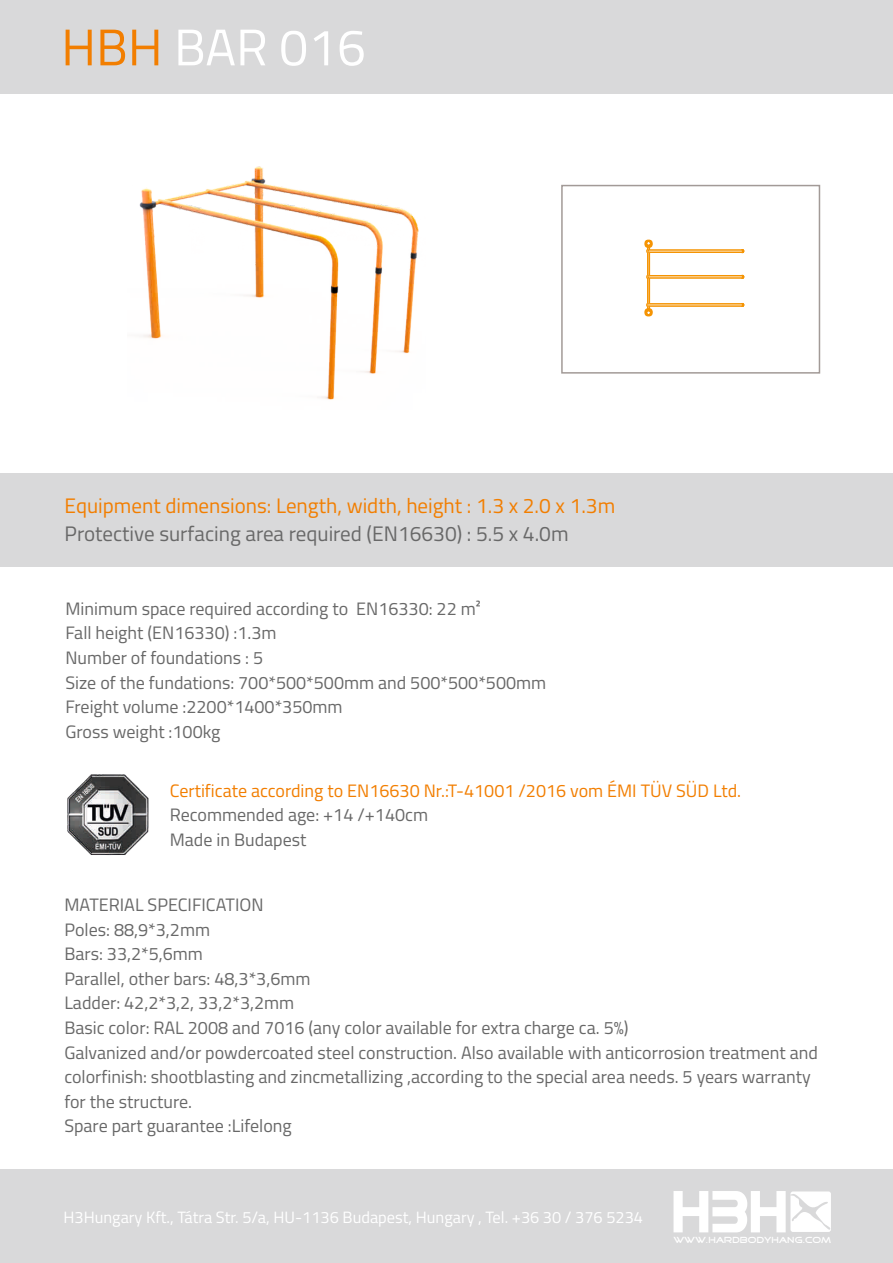
<style>
.page{position:relative;width:893px;height:1263px;background:#fff}
.page>*{position:absolute;margin:0;border:0;box-sizing:border-box;transform-origin:0 0}
.t1{font:51.6px "Titillium";color:#fff}
.t2{font:21px "Titillium";color:#f27e00}
.t3{font:21px "Titillium";color:#686868}
.t4{font:18px/24.6px "Titillium";color:#686868}
.t5{font:18px "Titillium";color:#f27e00}
.t6{font:16.35px "Titillium";color:#fff}
.t7{font:9px "Good Times";color:#fff}
.s1{color:#f27e00}
</style>
<div class="page">
<div style="left:561px;top:185px;width:259px;height:189px;border:2px solid #a29a97"></div>
<hr style="left:649px;top:303px;width:93px;height:2px;background:#f59403">
<hr style="left:649px;top:275px;width:93px;height:1px;background:#f59403">
<hr style="left:649px;top:249px;width:93px;height:2px;background:#f59403">
<hr style="left:649px;top:305px;width:93px;height:2px;background:#f59403">
<hr style="left:649px;top:277px;width:93px;height:2px;background:#f59403">
<hr style="left:649px;top:251px;width:93px;height:2px;background:#f59403">
<svg style="left:644px;top:239px;width:9px;height:78px"></svg>
<svg style="left:740px;top:249px;width:5px;height:5px"></svg>
<svg style="left:740px;top:303px;width:5px;height:4px"></svg>
<svg style="left:740px;top:274px;width:5px;height:5px"></svg>
<div style="left:0;top:1170px;width:893px;height:93px;background:#d9d9da"></div>
<div style="left:0;top:473px;width:893px;height:93px;background:#d9d9da"></div>
<div style="left:0;top:0;width:893px;height:93px;background:#d9d9da"></div>
<img style="left:67px;top:774px;width:82px;height:81px">
<svg style="left:673px;top:1191px;width:158px;height:42px"></svg>
<img style="left:139px;top:166px;width:280px;height:234px">
<h1 class="t1" style="left:61px;top:27px;width:306px"><span class="s1">HBH</span> BAR 016</h1>
<p class="t2" style="left:65px;top:497px;width:552px">Equipment dimensions: Length, width, height : 1.3 x 2.0 x 1.3m</p>
<p class="t3" style="left:65px;top:526px;width:505px">Protective surfacing area required (EN16630) : 5.5 x 4.0m</p>
<p class="t4" style="left:65px;top:598px;width:482px">Minimum space required according to EN16330: 22 m²<br>Fall height (EN16330) :1.3m<br>Number of foundations : 5<br>Size of the fundations: 700*500*500mm and 500*500*500mm Freight volume :2200*1400*350mm<br>Gross weight :100kg</p>
<p class="t5" style="left:170px;top:783px;width:573px">Certificate according to EN16630 Nr.:T-41001 /2016 vom ÉMI TÜV SÜD Ltd.</p>
<p class="t4" style="left:170px;top:805px;width:260px">Recommended age: +14 /+140cm<br>Made in Budapest</p>
<p class="t4" style="left:64px;top:894px;width:755px">MATERIAL SPECIFICATION<br>Poles: 88,9*3,2mm<br>Bars: 33,2*5,6mm<br>Parallel, other bars: 48,3*3,6mm<br>Ladder: 42,2*3,2, 33,2*3,2mm<br>Basic color: RAL 2008 and 7016 (any color available for extra charge ca. 5%)<br>Galvanized and/or powdercoated steel construction. Also available with anticorrosion treatment and colorfinish: shootblasting and zincmetallizing ,according to the special area needs. 5 years warranty for the structure.<br>Spare part guarantee :Lifelong</p>
<p class="t6" style="left:63px;top:1211px;width:581px">H3Hungary Kft., Tátra Str. 5/a, HU-1136 Budapest, Hungary , Tel. +36 30 / 376 5234</p>
<p class="t7" style="left:673px;top:1237px;width:160px">WWW.HARDBODYHANG.COM</p>
</div>
